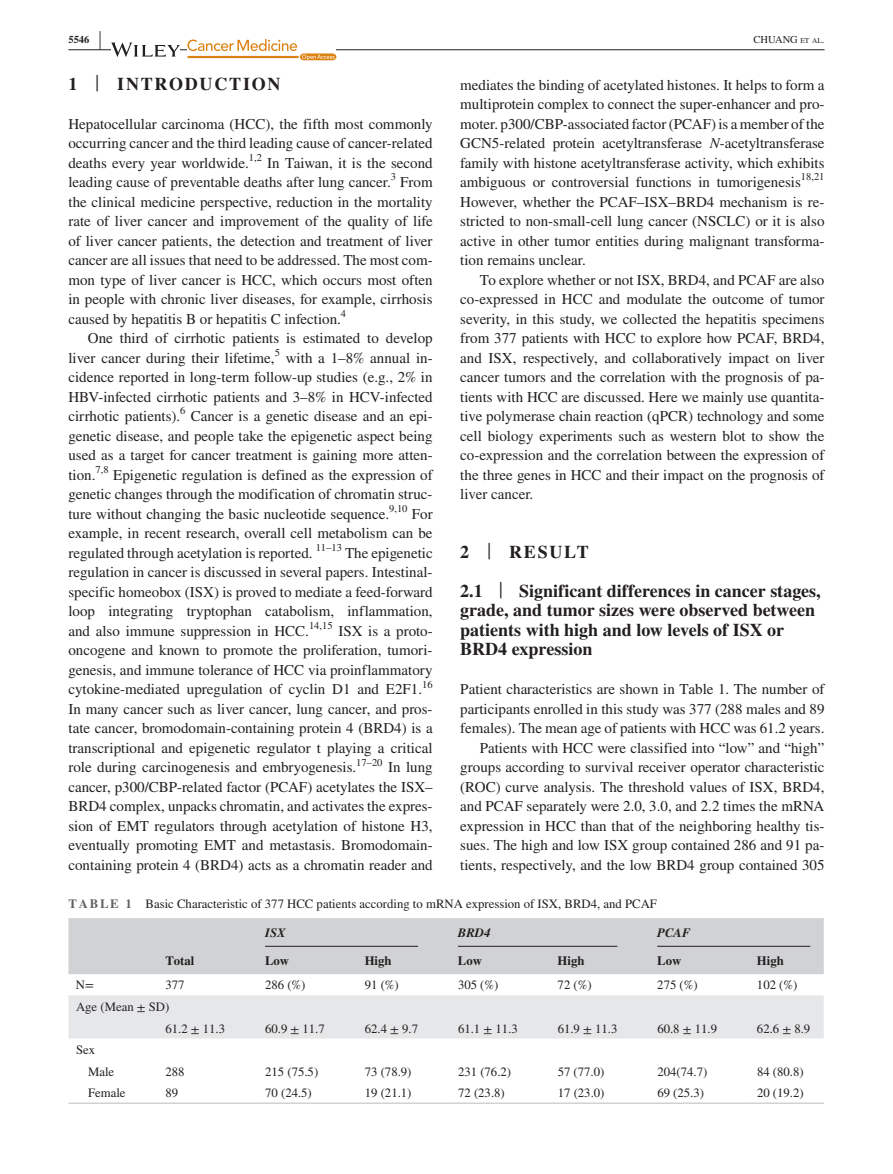
<style>
.page{position:relative;width:893px;height:1174px;background:#fff}
.page>*{position:absolute;margin:0;border:0;box-sizing:border-box;transform-origin:0 0}
.t1{font:700 25.95px "STIX";color:#231f20;scale:.36 1}
.t2{font:700 18px/19.5px "STIX";color:#231f20}
.t3{font:700 18px "STIX";letter-spacing:.1em;color:#231f20}
.t4{font:15px/19.5px "STIX";color:#231f20;text-align:justify}
.t5{font:12.75px/21.6px "STIX";color:#231f20}
.t6{font:700 12.75px "STIX";color:#231f20}
.t7{font:italic 700 12.75px "STIX";color:#231f20}
.t8{font:10.5px "STIX";color:#231f20}
.t9{font:10.5px "STIX";color:#231f20}
.t10{font:700 10.5px "STIX";color:#231f20}
.s1{font-size:7.35px}
.s2{font-weight:400;font-size:23.7px}
.s3{font-style:italic}
.s4{font-weight:700;color:#636366}
</style>
<div class="page">
<hr style="left:68px;top:49px;width:756px;height:1px;background:#231f20">
<svg style="left:111px;top:43px;width:69px;height:14px"></svg>
<svg style="left:187px;top:39px;width:149px;height:21px"></svg>
<div style="left:68px;top:918px;width:756px;height:56px;background:#d1d2d4"></div>
<div style="left:68px;top:995px;width:756px;height:43px;background:#e6e7e9"></div>
<hr style="left:68px;top:1102px;width:90px;height:2px;background:#d1d2d4">
<hr style="left:158px;top:1102px;width:100px;height:2px;background:#d1d2d4">
<hr style="left:258px;top:1102px;width:99px;height:2px;background:#d1d2d4">
<hr style="left:357px;top:1102px;width:93px;height:2px;background:#d1d2d4">
<hr style="left:450px;top:1102px;width:100px;height:2px;background:#d1d2d4">
<hr style="left:550px;top:1102px;width:100px;height:2px;background:#d1d2d4">
<hr style="left:650px;top:1102px;width:99px;height:2px;background:#d1d2d4">
<hr style="left:749px;top:1102px;width:75px;height:2px;background:#d1d2d4">
<hr style="left:265px;top:946px;width:153px;height:1px;background:#231f20">
<hr style="left:458px;top:946px;width:159px;height:1px;background:#231f20">
<hr style="left:657px;top:946px;width:153px;height:1px;background:#231f20">
<p class="t10" style="left:68px;top:33px;width:22px">5546</p>
<h1 class="t1" style="left:99px;top:25px;width:7px">|</h1>
<p class="t9" style="left:753px;top:32px;width:73px">CHUANG <span class="s1">et al</span>.</p>
<p class="t3" style="left:68px;top:73px;width:214px">1 <span class="s2">|</span> INTRODUCTION</p>
<p class="t4" style="left:68px;top:115px;width:366px">Hepatocellular carcinoma (HCC), the fifth most commonly occurring cancer and the third leading cause of cancer-related deaths every year worldwide.</p>
<p class="t4" style="left:460px;top:76px;width:366px">mediates the binding of acetylated histones. It helps to form a multiprotein complex to connect the super-enhancer and pro&shy;moter. p300/CBP-associated factor (PCAF) is a member of the GCN5-related protein acetyltransferase <span class="s3">N</span>-acetyltransferase family with histone acetyltransferase activity, which exhibits ambiguous or controversial functions in tumorigenesis<sup>18,21<br></sup>However, whether the PCAF–ISX–BRD4 mechanism is re&shy;stricted to non-small-cell lung cancer (NSCLC) or it is also active in other tumor entities during malignant transforma&shy;tion remains unclear.</p>
<p class="t4" style="left:460px;top:271px;width:366px;text-indent:19px">To explore whether or not ISX, BRD4, and PCAF are also co-expressed in HCC and modulate the outcome of tumor severity, in this study, we collected the hepatitis specimens from 377 patients with HCC to explore how PCAF, BRD4, and ISX, respectively, and collaboratively impact on liver cancer tumors and the correlation with the prognosis of pa&shy;tients with HCC are discussed. Here we mainly use quantita&shy;tive polymerase chain reaction (qPCR) technology and some cell biology experiments such as western blot to show the co-expression and the correlation between the expression of the three genes in HCC and their impact on the prognosis of liver cancer.</p>
<p class="t8" style="left:249px;top:150px;width:15px">1,2</p>
<p class="t4" style="left:68px;top:154px;width:366px;text-indent:199px">In Taiwan, it is the second leading cause of preventable deaths after lung cancer.</p>
<p class="t8" style="left:391px;top:170px;width:7px">3</p>
<p class="t4" style="left:68px;top:173px;width:366px;text-indent:332px">From the clinical medicine perspective, reduction in the mortality rate of liver cancer and improvement of the quality of life of liver cancer patients, the detection and treatment of liver cancer are all issues that need to be addressed. The most com&shy;mon type of liver cancer is HCC, which occurs most often in people with chronic liver diseases, for example, cirrhosis caused by hepatitis B or hepatitis C infection.</p>
<p class="t8" style="left:341px;top:306px;width:7px">4</p>
<p class="t4" style="left:68px;top:329px;width:366px;text-indent:20px">One third of cirrhotic patients is estimated to develop liver cancer during their lifetime,</p>
<p class="t8" style="left:275px;top:345px;width:7px">5</p>
<p class="t4" style="left:68px;top:349px;width:366px;text-indent:217px">with a 1–8% annual in&shy;cidence reported in long-term follow-up studies (e.g., 2% in HBV-infected cirrhotic patients and 3–8% in HCV-infected cirrhotic patients).</p>
<p class="t8" style="left:180px;top:404px;width:7px">6</p>
<p class="t4" style="left:68px;top:407px;width:366px;text-indent:122px">Cancer is a genetic disease and an epi&shy;genetic disease, and people take the epigenetic aspect being used as a target for cancer treatment is gaining more atten&shy;tion.</p>
<p class="t8" style="left:96px;top:462px;width:15px">7,8</p>
<p class="t4" style="left:68px;top:466px;width:366px;text-indent:45px">Epigenetic regulation is defined as the expression of genetic changes through the modification of chromatin struc&shy;ture without changing the basic nucleotide sequence.</p>
<p class="t8" style="left:389px;top:501px;width:20px">9,10</p>
<p class="t4" style="left:68px;top:505px;width:366px;text-indent:343px">For example, in recent research, overall cell metabolism can be regulated through acetylation is reported.</p>
<p class="t2" style="left:460px;top:532px;width:362px;line-height:39px">2 <span class="s2">|</span> RESULT<br>2.1 <span class="s2">|</span> Significant differences in cancer stages,</p>
<p class="t2" style="left:460px;top:600px;width:356px">grade, and tumor sizes were observed between patients with high and low levels of ISX or<br>BRD4 expression</p>
<p class="t4" style="left:460px;top:680px;width:366px;text-align:right">Patient characteristics are shown in Table 1. The number of participants enrolled in this study was 377 (288 males and 89 females). The mean age of patients with HCC was 61.2 years.<br>Patients with HCC were classified into “low” and “high” groups according to survival receiver operator characteristic (ROC) curve analysis. The threshold values of ISX, BRD4, and PCAF separately were 2.0, 3.0, and 2.2 times the mRNA expression in HCC than that of the neighboring healthy tis&shy;sues. The high and low ISX group contained 286 and 91 pa&shy;tients, respectively, and the low BRD4 group contained 305</p>
<p class="t5" style="left:68px;top:894px;width:590px"><span class="s4">TABLE 1</span> Basic Characteristic of 377 HCC patients according to mRNA expression of ISX, BRD4, and PCAF</p>
<p class="t8" style="left:316px;top:540px;width:28px">11–13</p>
<p class="t4" style="left:68px;top:544px;width:366px;text-indent:277px">The epigenetic regulation in cancer is discussed in several papers. Intestinal&shy;specific homeobox (ISX) is proved to mediate a feed-forward loop integrating tryptophan catabolism, inflammation, and also immune suppression in HCC.</p>
<p class="t8" style="left:309px;top:618px;width:25px">14,15</p>
<p class="t4" style="left:68px;top:622px;width:366px;text-indent:270px">ISX is a proto&shy;oncogene and known to promote the proliferation, tumori&shy;genesis, and immune tolerance of HCC via proinflammatory cytokine-mediated upregulation of cyclin D1 and E2F1.</p>
<p class="t8" style="left:422px;top:677px;width:12px">16</p>
<p class="t4" style="left:68px;top:700px;width:366px">In many cancer such as liver cancer, lung cancer, and pros&shy;tate cancer, bromodomain-containing protein 4 (BRD4) is a transcriptional and epigenetic regulator t playing a critical role during carcinogenesis and embryogenesis.</p>
<p class="t8" style="left:356px;top:755px;width:28px">17–20</p>
<p class="t4" style="left:68px;top:758px;width:366px;text-indent:320px">In lung cancer, p300/CBP-related factor (PCAF) acetylates the ISX– BRD4 complex, unpacks chromatin, and activates the expres&shy;sion of EMT regulators through acetylation of histone H3, eventually promoting EMT and metastasis. Bromodomain&shy;containing protein 4 (BRD4) acts as a chromatin reader and</p>
<p class="t6" style="left:165px;top:953px;width:31px">Total</p>
<p class="t7" style="left:265px;top:924px;width:22px">ISX</p>
<p class="t7" style="left:458px;top:924px;width:34px">BRD4</p>
<p class="t7" style="left:657px;top:924px;width:35px">PCAF</p>
<p class="t6" style="left:265px;top:953px;width:26px">Low</p>
<p class="t6" style="left:365px;top:953px;width:28px">High</p>
<p class="t6" style="left:458px;top:953px;width:26px">Low</p>
<p class="t6" style="left:558px;top:953px;width:28px">High</p>
<p class="t6" style="left:657px;top:953px;width:26px">Low</p>
<p class="t6" style="left:757px;top:953px;width:28px">High</p>
<p class="t5" style="left:76px;top:975px;width:19px">N=</p>
<p class="t5" style="left:165px;top:975px;width:21px">377</p>
<p class="t5" style="left:265px;top:975px;width:42px">286 (%)</p>
<p class="t5" style="left:365px;top:975px;width:35px">91 (%)</p>
<p class="t5" style="left:458px;top:975px;width:42px">305 (%)</p>
<p class="t5" style="left:558px;top:975px;width:35px">72 (%)</p>
<p class="t5" style="left:657px;top:975px;width:42px">275 (%)</p>
<p class="t5" style="left:757px;top:975px;width:42px">102 (%)</p>
<p class="t5" style="left:165px;top:996px;width:61px;text-indent:-89px">Age (Mean ± SD)<br>61.2 ± 11.3</p>
<p class="t5" style="left:265px;top:1018px;width:61px">60.9 ± 11.7</p>
<p class="t5" style="left:365px;top:1018px;width:55px">62.4 ± 9.7</p>
<p class="t5" style="left:458px;top:1018px;width:61px">61.1 ± 11.3</p>
<p class="t5" style="left:558px;top:1018px;width:61px">61.9 ± 11.3</p>
<p class="t5" style="left:657px;top:1018px;width:61px">60.8 ± 11.9</p>
<p class="t5" style="left:757px;top:1018px;width:55px">62.6 ± 8.9</p>
<p class="t5" style="left:88px;top:1039px;width:28px;text-indent:-12px">Sex<br>Male</p>
<p class="t5" style="left:165px;top:1061px;width:21px">288</p>
<p class="t5" style="left:265px;top:1061px;width:55px">215 (75.5)</p>
<p class="t5" style="left:365px;top:1061px;width:48px">73 (78.9)</p>
<p class="t5" style="left:458px;top:1061px;width:55px">231 (76.2)</p>
<p class="t5" style="left:558px;top:1061px;width:48px">57 (77.0)</p>
<p class="t5" style="left:657px;top:1061px;width:51px">204(74.7)</p>
<p class="t5" style="left:757px;top:1061px;width:48px">84 (80.8)</p>
<p class="t5" style="left:88px;top:1083px;width:39px">Female</p>
<p class="t5" style="left:165px;top:1083px;width:14px">89</p>
<p class="t5" style="left:265px;top:1083px;width:48px">70 (24.5)</p>
<p class="t5" style="left:365px;top:1083px;width:48px">19 (21.1)</p>
<p class="t5" style="left:458px;top:1083px;width:48px">72 (23.8)</p>
<p class="t5" style="left:558px;top:1083px;width:48px">17 (23.0)</p>
<p class="t5" style="left:657px;top:1083px;width:48px">69 (25.3)</p>
<p class="t5" style="left:757px;top:1083px;width:48px">20 (19.2)</p>
</div>
